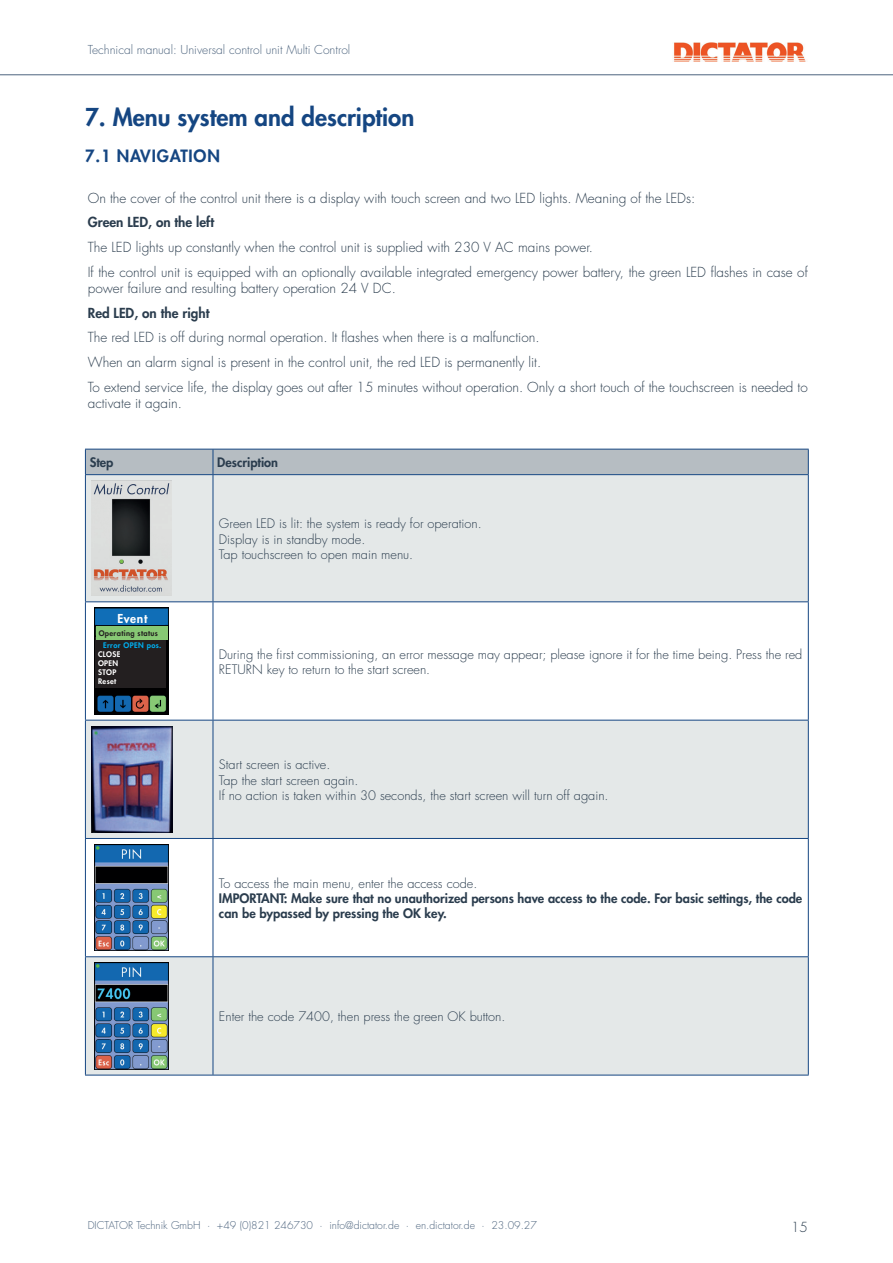
<style>
.page{position:relative;width:893px;height:1263px;background:#fff}
.page>*{position:absolute;margin:0;border:0;box-sizing:border-box;transform-origin:0 0}
.t1{font:800 24px "Futura Std";color:#154682}
.t2{font:800 16.5px "Futura Std";letter-spacing:.05em;color:#154682}
.t3{font:300 13.5px/24.8px "Futura Std";color:#2b3d4e}
.t4{font:800 13.5px "Futura Std";color:#2b3d4e}
.t5{font:300 12.75px/15.3px "Futura Std";color:#2b3d4e}
.t6{font:800 12.75px/15.3px "Futura Std";color:#2b3d4e}
.t7{font:300 12px "Futura Std";color:#4d647e}
.t8{font:800 12px "Futura Std";letter-spacing:.05em;color:#fff}
.t9{font:300 10.5px "Futura Std";color:#4d647e}
.t10{font:800 7.5px/9px "Futura Std";letter-spacing:.05em;color:#fff}
.t11{font:800 7.5px "Futura Std";letter-spacing:.05em;color:#231f20}
.t12{font:800 7.5px "Futura Std";letter-spacing:.05em;color:#00aeef}
</style>
<div class="page">
<hr style="left:0;top:74px;width:893px;height:1px;background:#4d647e">
<img style="left:674px;top:43px;width:132px;height:19px">
<svg style="left:86px;top:475px;width:722px;height:600px;fill:#e4e8e8"></svg>
<hr style="left:85px;top:475px;width:1px;height:126px;background:#154682">
<hr style="left:213px;top:475px;width:1px;height:126px;background:#154682">
<hr style="left:808px;top:475px;width:1px;height:126px;background:#154682">
<hr style="left:85px;top:601px;width:128px;height:1px;background:#154682">
<hr style="left:85px;top:602px;width:1px;height:118px;background:#154682">
<hr style="left:213px;top:601px;width:596px;height:1px;background:#154682">
<hr style="left:213px;top:602px;width:1px;height:118px;background:#154682">
<hr style="left:808px;top:602px;width:1px;height:118px;background:#154682">
<hr style="left:85px;top:720px;width:128px;height:1px;background:#154682">
<hr style="left:85px;top:720px;width:1px;height:118px;background:#154682">
<hr style="left:213px;top:720px;width:596px;height:1px;background:#154682">
<hr style="left:213px;top:720px;width:1px;height:118px;background:#154682">
<hr style="left:808px;top:720px;width:1px;height:118px;background:#154682">
<hr style="left:85px;top:838px;width:128px;height:1px;background:#154682">
<hr style="left:85px;top:839px;width:1px;height:117px;background:#154682">
<hr style="left:213px;top:838px;width:596px;height:1px;background:#154682">
<hr style="left:213px;top:839px;width:1px;height:117px;background:#154682">
<hr style="left:808px;top:839px;width:1px;height:117px;background:#154682">
<hr style="left:85px;top:956px;width:128px;height:1px;background:#154682">
<hr style="left:85px;top:957px;width:1px;height:118px;background:#154682">
<hr style="left:213px;top:956px;width:596px;height:1px;background:#154682">
<hr style="left:213px;top:957px;width:1px;height:118px;background:#154682">
<hr style="left:808px;top:957px;width:1px;height:118px;background:#154682">
<hr style="left:85px;top:1075px;width:128px;height:1px;background:#154682">
<hr style="left:213px;top:1075px;width:596px;height:1px;background:#154682">
<div style="left:85px;top:449px;width:724px;height:25px;background:#b6bdc2"></div>
<hr style="left:85px;top:474px;width:128px;height:1px;background:#154682">
<hr style="left:213px;top:474px;width:596px;height:1px;background:#154682">
<img style="left:91px;top:481px;width:80px;height:115px">
<img style="left:94px;top:608px;width:74px;height:106px">
<img style="left:91px;top:726px;width:81px;height:106px">
<img style="left:95px;top:844px;width:74px;height:107px">
<img style="left:94px;top:963px;width:75px;height:106px">
<div style="left:97px;top:611px;width:68px;height:14px;background:#106eb7"></div>
<div style="left:95px;top:637px;width:71px;height:51px;background:#231f20"></div>
<div style="left:96px;top:627px;width:71px;height:13px;background:#87c874"></div>
<p class="t7" style="left:88px;top:42px;width:264px">Technical manual: Universal control unit Multi Control</p>
<h1 class="t1" style="left:85px;top:102px;width:331px">7. Menu system and description</h1>
<p class="t2" style="left:85px;top:146px;width:136px">7.1 NAVIGATION</p>
<p class="t3" style="left:88px;top:186px;width:609px">On the cover of the control unit there is a display with touch screen and two LED lights. Meaning of the LEDs:</p>
<p class="t4" style="left:88px;top:214px;width:128px">Green LED, on the left</p>
<p class="t3" style="left:88px;top:235px;width:722px">The LED lights up constantly when the control unit is supplied with 230 V AC mains power.<br>If the control unit is equipped with an optionally available integrated emergency power battery, the green LED flashes in case of</p>
<p class="t3" style="left:88px;top:276px;width:310px">power failure and resulting battery operation 24 V DC.</p>
<p class="t4" style="left:88px;top:304px;width:123px">Red LED, on the right</p>
<p class="t3" style="left:88px;top:325px;width:721px">The red LED is off during normal operation. It flashes when there is a malfunction.<br>When an alarm signal is present in the control unit, the red LED is permanently lit.<br>To extend service life, the display goes out after 15 minutes without operation. Only a short touch of the touchscreen is needed to</p>
<p class="t3" style="left:88px;top:391px;width:96px">activate it again.</p>
<p class="t6" style="left:90px;top:454px;width:25px">Step</p>
<p class="t6" style="left:217px;top:454px;width:62px">Description</p>
<p class="t8" style="left:117px;top:611px;width:31px">Event</p>
<p class="t12" style="left:103px;top:640px;width:60px">Error OPEN pos.</p>
<p class="t10" style="left:98px;top:649px;width:24px">CLOSE<br>OPEN<br>STOP<br>Reset</p>
<p class="t11" style="left:99px;top:629px;width:61px">Operating status</p>
<p class="t5" style="left:219px;top:516px;width:264px">Green LED is lit: the system is ready for operation.<br>Display is in standby mode.<br>Tap touchscreen to open main menu.</p>
<p class="t5" style="left:219px;top:647px;width:585px">During the first commissioning, an error message may appear; please ignore it for the time being. Press the red<br>RETURN key to return to the start screen.</p>
<p class="t5" style="left:219px;top:757px;width:391px">Start screen is active.<br>Tap the start screen again.<br>If no action is taken within 30 seconds, the start screen will turn off again.</p>
<p class="t5" style="left:219px;top:876px;width:260px">To access the main menu, enter the access code.</p>
<p class="t6" style="left:219px;top:890px;width:585px">IMPORTANT: Make sure that no unauthorized persons have access to the code. For basic settings, the code can be bypassed by pressing the OK key.</p>
<p class="t5" style="left:219px;top:1009px;width:288px">Enter the code 7400, then press the green OK button.</p>
<p class="t9" style="left:88px;top:1219px;width:451px">DICTATOR Technik GmbH · +49 (0)821 246730 · info@dictator.de · en.dictator.de · 23.09.27</p>
<p class="t3" style="left:791px;top:1215px;width:18px">15</p>
</div>
